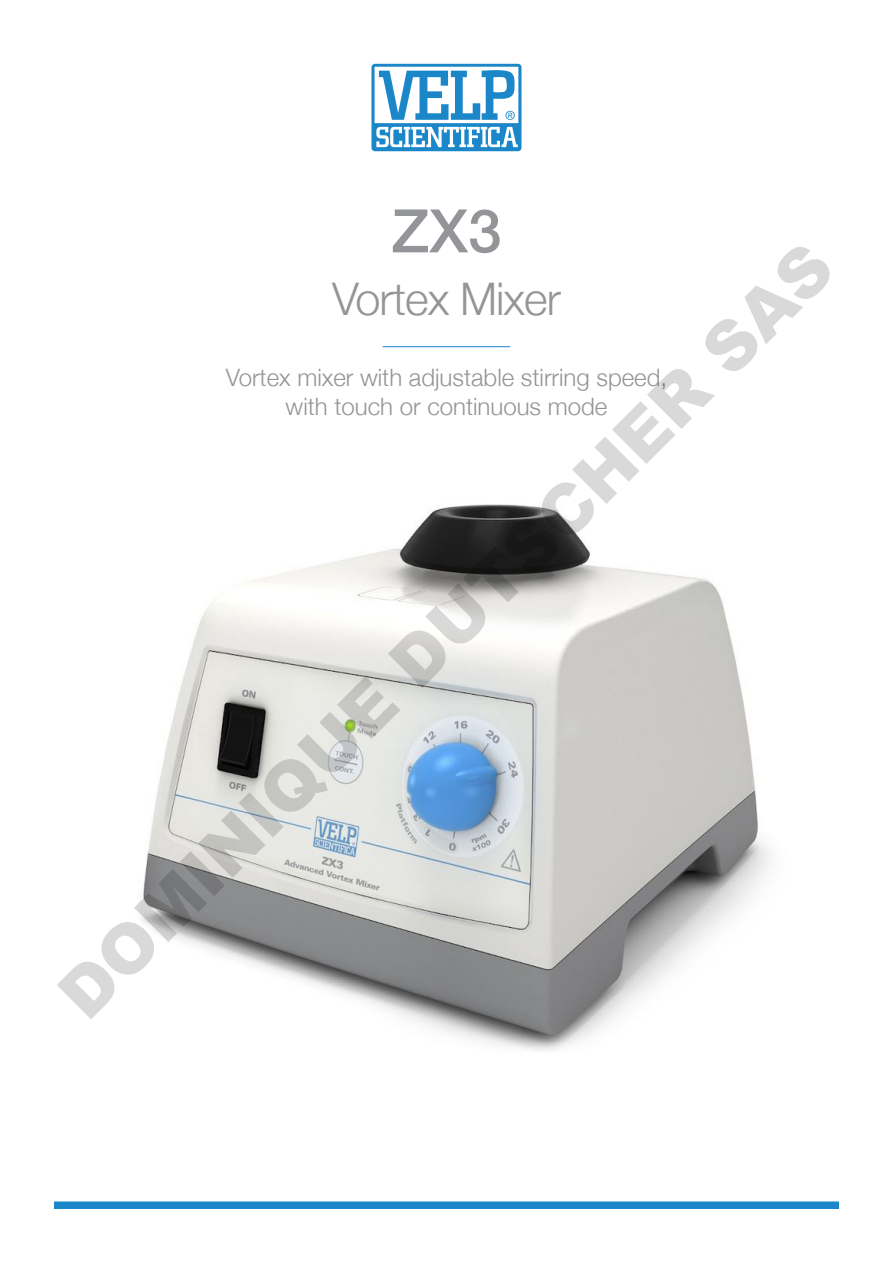
<style>
.page{position:relative;width:893px;height:1263px;background:#fff}
.page>*{position:absolute;margin:0;border:0;box-sizing:border-box;transform-origin:0 0}
.t1{font:900 67.95px "Arial";color:rgb(0 0 0/.15)}
.t2{font:500 60px "Helvetica Neue";color:#939598}
.t3{font:300 45px "Helvetica Neue";letter-spacing:-.02em;color:#939598}
.t4{font:300 24px "Helvetica Neue";color:#939598}
</style>
<div class="page">
<svg style="left:371px;top:64px;width:150px;height:87px"></svg>
<hr style="left:383px;top:346px;width:127px;height:1px;background:#1b87c9">
<div style="left:54px;top:1201px;width:785px;height:8px;background:#1b87c9"></div>
<img style="left:142px;top:504px;width:628px;height:547px">
<p class="t2" style="left:391px;top:183px;width:112px">ZX3</p>
<h1 class="t1" style="left:35px;top:971px;width:1063px;rotate:-45deg">DOMINIQUE DUTSCHER SAS</h1>
<p class="t3" style="left:332px;top:263px;width:230px">Vortex Mixer</p>
<p class="t4" style="left:226px;top:358px;width:443px">Vortex mixer with adjustable stirring speed,</p>
<p class="t4" style="left:286px;top:387px;width:323px">with touch or continuous mode</p>
</div>
